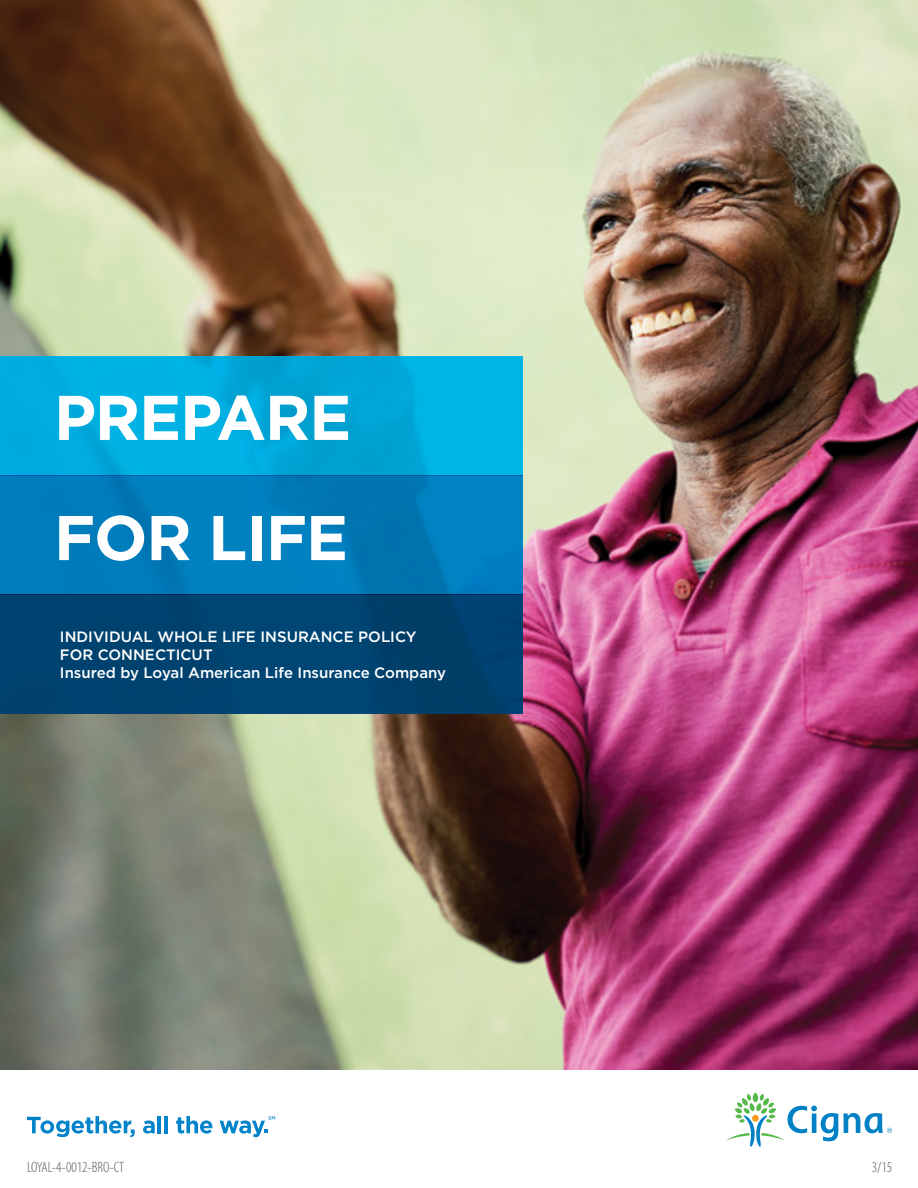
<style>
.page{position:relative;width:918px;height:1188px;background:#fff}
.page>*{position:absolute;margin:0;border:0;box-sizing:border-box;transform-origin:0 0}
.t1{font:700 63px/120.1px "Gotham";letter-spacing:-.02em;color:#fff}
.t2{font:500 15px/18px "Gotham";color:#fff}
.t3{font:300 condensed 15px "Myriad Pro";color:#58595b}
</style>
<div class="page">
<img style="left:0;top:0;width:918px;height:1069px">
<svg style="left:727px;top:1093px;width:165px;height:54px"></svg>
<svg style="left:0;top:356px;width:523px;height:119px;background:#00acde"></svg>
<svg style="left:0;top:475px;width:523px;height:120px;background:#007bba"></svg>
<div style="left:0;top:595px;width:523px;height:119px;background:#004270"></div>
<svg style="left:27px;top:1116px;width:108px;height:21px"></svg>
<svg style="left:143px;top:1121px;width:12px;height:13px"></svg>
<hr style="left:157px;top:1116px;width:4px;height:17px;background:#0083ca">
<hr style="left:164px;top:1116px;width:4px;height:17px;background:#0083ca">
<svg style="left:176px;top:1116px;width:36px;height:18px"></svg>
<svg style="left:220px;top:1116px;width:55px;height:21px"></svg>
<h1 class="t1" style="left:54px;top:357px;width:299px">PREPARE<br>FOR LIFE</h1>
<p class="t2" style="left:60px;top:628px;width:388px">INDIVIDUAL WHOLE LIFE INSURANCE POLICY<br>FOR CONNECTICUT<br>Insured by Loyal American Life Insurance Company</p>
<p class="t3" style="left:27px;top:1159px;width:99px">LOYAL-4-0012-BRO-CT</p>
<p class="t3" style="left:872px;top:1159px;width:22px">3/15</p>
</div>
